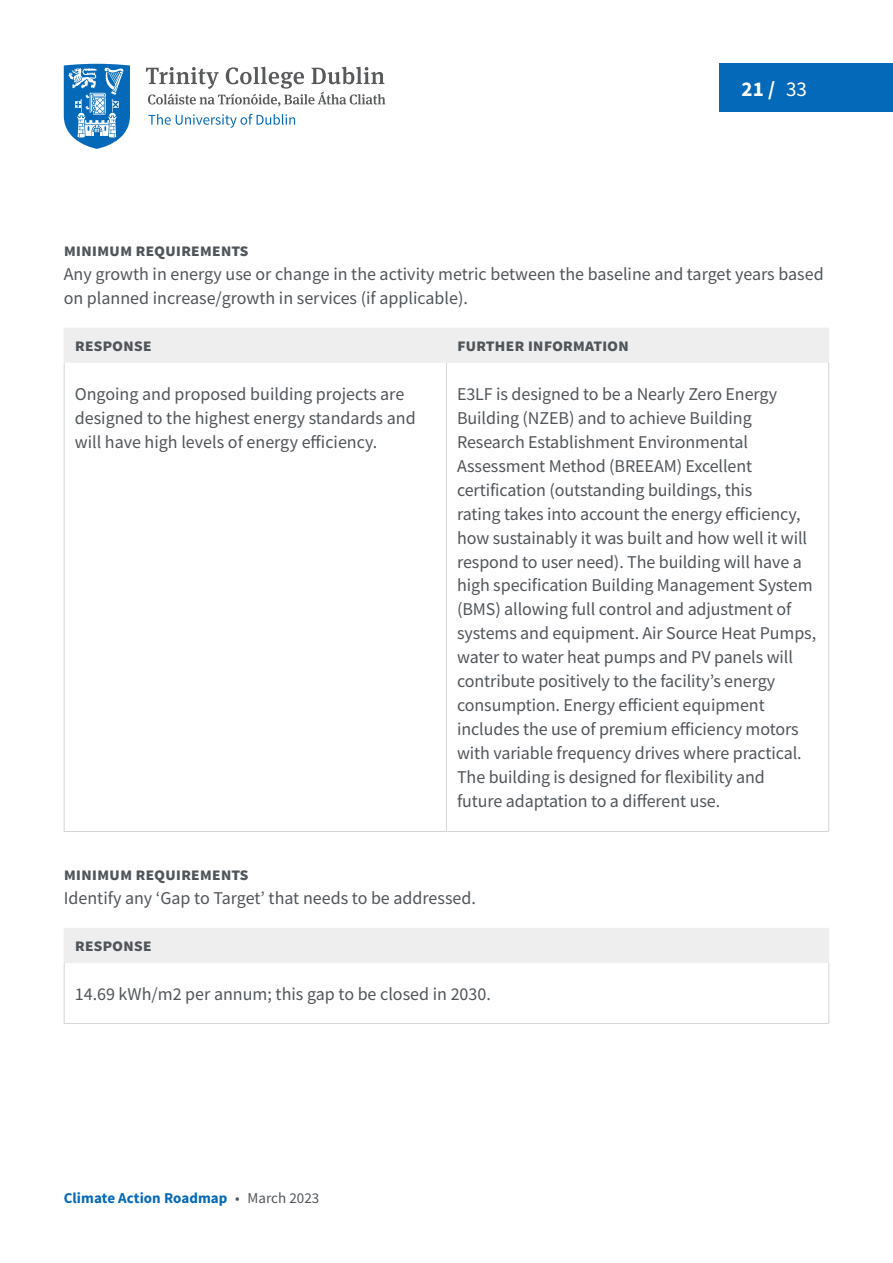
<style>
.page{position:relative;width:893px;height:1263px;background:#fff}
.page>*{position:absolute;margin:0;border:0;box-sizing:border-box;transform-origin:0 0}
.t1{font:700 21px "Source Sans Pro";color:#fff}
.t2{font:18px/24px "Source Sans Pro";letter-spacing:-.005em;color:#50555a}
.t3{font:700 18px "Source Sans Pro";letter-spacing:-.01em;color:#50555a}
.t4{font:700 15px "Source Sans Pro";letter-spacing:.005em;color:#0569b9}
.s1{font-weight:400}
.s2{font-weight:400;color:#50555a}
</style>
<div class="page">
<div style="left:65px;top:329px;width:763px;height:33px;background:#eeeeef"></div>
<hr style="left:64px;top:363px;width:1px;height:468px;background:#d3d5d6">
<hr style="left:446px;top:363px;width:1px;height:468px;background:#d3d5d6">
<hr style="left:828px;top:363px;width:1px;height:468px;background:#d3d5d6">
<hr style="left:64px;top:831px;width:382px;height:1px;background:#d3d5d6">
<hr style="left:446px;top:831px;width:383px;height:1px;background:#d3d5d6">
<hr style="left:64px;top:328px;width:382px;height:1px;background:#eeeeef">
<hr style="left:64px;top:329px;width:1px;height:33px;background:#eeeeef">
<hr style="left:446px;top:328px;width:383px;height:1px;background:#eeeeef">
<hr style="left:446px;top:329px;width:1px;height:33px;background:#eeeeef">
<hr style="left:828px;top:329px;width:1px;height:33px;background:#eeeeef">
<hr style="left:64px;top:362px;width:382px;height:1px;background:#eeeeef">
<hr style="left:446px;top:362px;width:383px;height:1px;background:#eeeeef">
<div style="left:64px;top:928px;width:765px;height:34px;background:#eeeeef"></div>
<hr style="left:64px;top:963px;width:1px;height:60px;background:#d3d5d6">
<hr style="left:828px;top:963px;width:1px;height:60px;background:#d3d5d6">
<hr style="left:64px;top:1023px;width:765px;height:1px;background:#d3d5d6">
<hr style="left:64px;top:962px;width:765px;height:1px;background:#eeeeef">
<div style="left:719px;top:64px;width:174px;height:48px;background:#0569b9"></div>
<svg style="left:146px;top:67px;width:239px;height:39px"></svg>
<svg style="left:148px;top:114px;width:147px;height:14px"></svg>
<svg style="left:64px;top:64px;width:66px;height:85px"></svg>
<p class="t1" style="left:741px;top:74px;width:67px">21 / <span class="s1">33</span></p>
<p class="t3" style="left:64px;top:238px;width:186px">minimum requirements</p>
<p class="t2" style="left:64px;top:262px;width:761px">Any growth in energy use or change in the activity metric between the baseline and target years based on planned increase/growth in services (if applicable).</p>
<p class="t3" style="left:75px;top:333px;width:78px">response</p>
<p class="t3" style="left:457px;top:333px;width:174px">further information</p>
<p class="t2" style="left:75px;top:381px;width:342px">Ongoing and proposed building projects are designed to the highest energy standards and will have high levels of energy efficiency.</p>
<p class="t2" style="left:457px;top:381px;width:361px">E3LF is designed to be a Nearly Zero Energy Building (NZEB) and to achieve Building Research Establishment Environmental Assessment Method (BREEAM) Excellent certification (outstanding buildings, this<br>rating takes into account the energy efficiency, how sustainably it was built and how well it will respond to user need). The building will have a high specification Building Management System (BMS) allowing full control and adjustment of systems and equipment. Air Source Heat Pumps, water to water heat pumps and PV panels will contribute positively to the facility’s energy consumption. Energy efficient equipment includes the use of premium efficiency motors with variable frequency drives where practical.<br>The building is designed for flexibility and<br>future adaptation to a different use.</p>
<p class="t3" style="left:64px;top:861px;width:186px">minimum requirements</p>
<p class="t2" style="left:64px;top:886px;width:414px">Identify any ‘Gap to Target’ that needs to be addressed.</p>
<p class="t3" style="left:75px;top:933px;width:78px">response</p>
<p class="t2" style="left:75px;top:981px;width:418px">14.69 kWh/m2 per annum; this gap to be closed in 2030.</p>
<p class="t4" style="left:64px;top:1188px;width:257px">Climate Action Roadmap <span class="s2">• March 2023</span></p>
</div>
